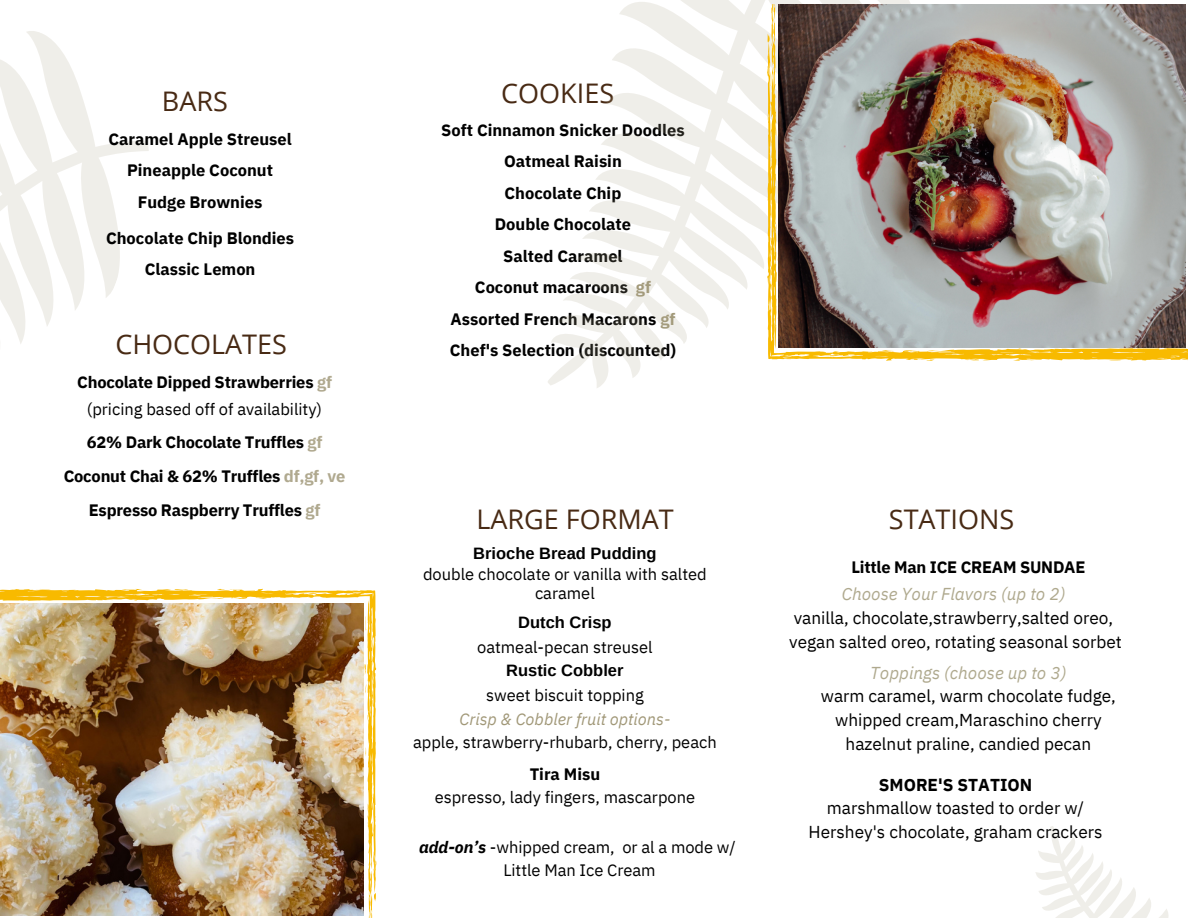
<style>
.page{position:relative;width:1188px;height:918px;background:#fff}
.page>*{position:absolute;margin:0;border:0;box-sizing:border-box;transform-origin:0 0}
.t1{font:27px "Open Sans";color:#482a14}
.t2{font:17.25px "IBM Plex Sans";color:#000}
.t3{font:italic 17.25px "IBM Plex Sans";color:#afa98e}
.t4{font:700 17.25px "IBM Plex Sans";color:#000}
.t5{font:700 16.5px/31.5px "IBM Plex Sans";color:#000;text-align:center}
.t6{font:16.5px/19.2px "IBM Plex Sans";color:#000;text-align:center}
.t7{font:700 16.5px "Arimo";color:#000}
.t8{font:italic 16.5px "IBM Plex Sans";color:#a19878}
.s1{color:#b0a98f}
.s2{color:#a19878}
.s3{font-weight:700;font-style:italic}
</style>
<div class="page">
<svg style="left:0;top:31px;width:149px;height:313px"></svg>
<svg style="left:1035px;top:826px;width:134px;height:92px"></svg>
<svg style="left:548px;top:0;width:363px;height:388px"></svg>
<svg style="left:0;top:589px;width:376px;height:329px"></svg>
<img style="left:1px;top:603px;width:363px;height:312px">
<svg style="left:767px;top:4px;width:421px;height:357px"></svg>
<img style="left:779px;top:4px;width:406px;height:344px">
<p class="t1" style="left:162px;top:82px;width:67px">BARS</p>
<p class="t5" style="left:108px;top:123px;width:185px">Caramel Apple Streusel<br>Pineapple Coconut<br>Fudge Brownies</p>
<p class="t5" style="left:106px;top:222px;width:190px">Chocolate Chip Blondies<br>Classic Lemon</p>
<p class="t1" style="left:115px;top:325px;width:173px">CHOCOLATES</p>
<p class="t5" style="left:77px;top:366px;width:256px">Chocolate Dipped Strawberries <span class="s1">gf</span></p>
<p class="t6" style="left:87px;top:399px;width:237px">(pricing based off of availability)</p>
<p class="t5" style="left:87px;top:426px;width:237px">62% Dark Chocolate Truffles <span class="s1">gf</span></p>
<p class="t5" style="left:64px;top:460px;width:283px">Coconut Chai &amp; 62% Truffles <span class="s1">df,gf, ve</span></p>
<p class="t5" style="left:89px;top:494px;width:233px">Espresso Raspberry Truffles <span class="s1">gf</span></p>
<h1 class="t1" style="left:501px;top:74px;width:114px">COOKIES</h1>
<h2 class="t5" style="left:441px;top:114px;width:245px">Soft Cinnamon Snicker Doodles<br>Oatmeal Raisin<br>Chocolate Chip<br>Double Chocolate<br>Salted Caramel<br>Coconut macaroons <span class="s2">gf<br></span>Assorted French Macarons <span class="s2">gf<br></span>Chef's Selection (discounted)</h2>
<p class="t1" style="left:476px;top:501px;width:199px">LARGE FORMAT</p>
<h1 class="t7" style="left:473px;top:544px;width:185px">Brioche Bread Pudding</h1>
<h2 class="t6" style="left:423px;top:564px;width:285px">double chocolate or vanilla with salted caramel</h2>
<h1 class="t7" style="left:518px;top:613px;width:95px">Dutch Crisp</h1>
<p class="t6" style="left:477px;top:637px;width:177px">oatmeal-pecan streusel</p>
<p class="t7" style="left:506px;top:661px;width:119px">Rustic Cobbler</p>
<p class="t6" style="left:486px;top:685px;width:159px">sweet biscuit topping</p>
<p class="t8" style="left:460px;top:708px;width:212px">Crisp &amp; Cobbler fruit options-</p>
<p class="t6" style="left:413px;top:733px;width:305px">apple, strawberry-rhubarb, cherry, peach</p>
<p class="t5" style="left:530px;top:758px;width:72px">Tira Misu</p>
<p class="t6" style="left:435px;top:788px;width:262px">espresso, lady fingers, mascarpone</p>
<p class="t6" style="left:419px;top:837px;width:318px"><span class="s3">add-on’s</span> -whipped cream, or al a mode w/</p>
<h1 class="t6" style="left:503px;top:860px;width:154px">Little Man Ice Cream</h1>
<p class="t1" style="left:889px;top:501px;width:127px">STATIONS</p>
<p class="t5" style="left:851px;top:551px;width:236px">Little Man ICE CREAM SUNDAE</p>
<p class="t3" style="left:842px;top:583px;width:225px">Choose Your Flavors (up to 2)</p>
<p class="t2" style="left:794px;top:606px;width:321px">vanilla, chocolate,strawberry,salted oreo,</p>
<p class="t2" style="left:789px;top:630px;width:334px">vegan salted oreo, rotating seasonal sorbet</p>
<h1 class="t3" style="left:870px;top:661px;width:198px">Toppings (choose up to 3)</h1>
<h2 class="t2" style="left:821px;top:685px;width:297px">warm caramel, warm chocolate fudge,</h2>
<p class="t2" style="left:835px;top:708px;width:268px">whipped cream,Maraschino cherry</p>
<p class="t2" style="left:846px;top:732px;width:247px">hazelnut praline, candied pecan</p>
<p class="t4" style="left:879px;top:773px;width:155px">SMORE'S STATION</p>
<p class="t2" style="left:827px;top:797px;width:259px">marshmallow toasted to order w/</p>
<p class="t2" style="left:809px;top:820px;width:295px">Hershey's chocolate, graham crackers</p>
</div>
